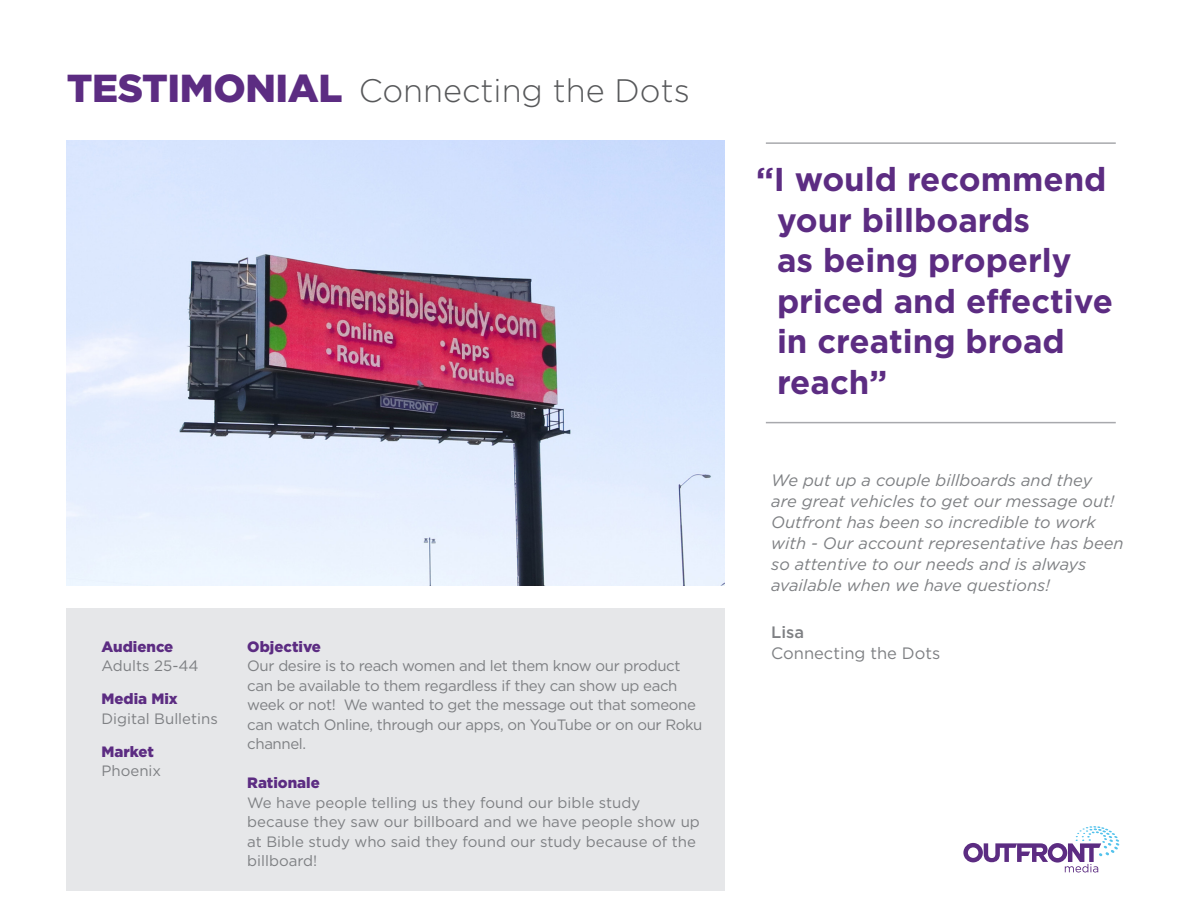
<style>
.page{position:relative;width:1188px;height:918px;background:#fff}
.page>*{position:absolute;margin:0;border:0;box-sizing:border-box;transform-origin:0 0}
.t1{font:700 33px/40.5px "Gotham";color:#5c2c82}
.t2{font:300 32.55px "Gotham";color:#57585a}
.t3{font:italic 16.5px/21px "Gotham";color:#7e8083}
.t4{font:16.5px "Gotham";color:#7e8083}
.t5{font:500 16.5px "Gotham";color:#7e8083}
.t6{font:15px/19.5px "Gotham";letter-spacing:-.025em;color:#7e8083}
.t7{font:15px/19.5px "Gotham";color:#7e8083}
.t8{font:900 15px "Gotham";color:#5c2c82}
.s1{font-weight:900;font-size:39px;color:#5c2c82}
</style>
<div class="page">
<div style="left:66px;top:608px;width:658px;height:283px;background:#e6e7e9"></div>
<hr style="left:766px;top:142px;width:350px;height:2px;background:#a8a9ad">
<hr style="left:766px;top:422px;width:350px;height:1px;background:#a8a9ad">
<svg style="left:963px;top:826px;width:157px;height:47px"></svg>
<img style="left:66px;top:141px;width:658px;height:444px">
<p class="t2" style="left:67px;top:69px;width:624px"><span class="s1">TESTIMONIAL</span> Connecting the Dots</p>
<p class="t8" style="left:102px;top:636px;width:73px">Audience</p>
<p class="t7" style="left:102px;top:656px;width:99px">Adults 25-44</p>
<p class="t8" style="left:102px;top:689px;width:78px">Media Mix</p>
<p class="t7" style="left:102px;top:708px;width:118px">Digital Bulletins</p>
<p class="t8" style="left:102px;top:741px;width:54px">Market</p>
<p class="t7" style="left:102px;top:761px;width:61px">Phoenix</p>
<p class="t8" style="left:247px;top:636px;width:75px">Objective</p>
<p class="t6" style="left:247px;top:656px;width:456px">Our desire is to reach women and let them know our product can be available to them regardless if they can show up each week or not! We wanted to get the message out that someone can watch Online, through our apps, on YouTube or on our Roku channel.</p>
<p class="t8" style="left:247px;top:773px;width:74px">Rationale</p>
<p class="t7" style="left:247px;top:792px;width:454px">We have people telling us they found our bible study because they saw our billboard and we have people show up at Bible study who said they found our study because of the billboard!</p>
<p class="t1" style="left:777px;top:159px;width:337px;text-indent:-21px">“I would recommend your billboards<br>as being properly priced and effective in creating broad reach”</p>
<p class="t3" style="left:771px;top:469px;width:354px">We put up a couple billboards and they<br>are great vehicles to get our message out!<br>Outfront has been so incredible to work with - Our account representative has been so attentive to our needs and is always available when we have questions!</p>
<p class="t5" style="left:771px;top:622px;width:34px">Lisa</p>
<p class="t4" style="left:771px;top:643px;width:171px">Connecting the Dots</p>
</div>
